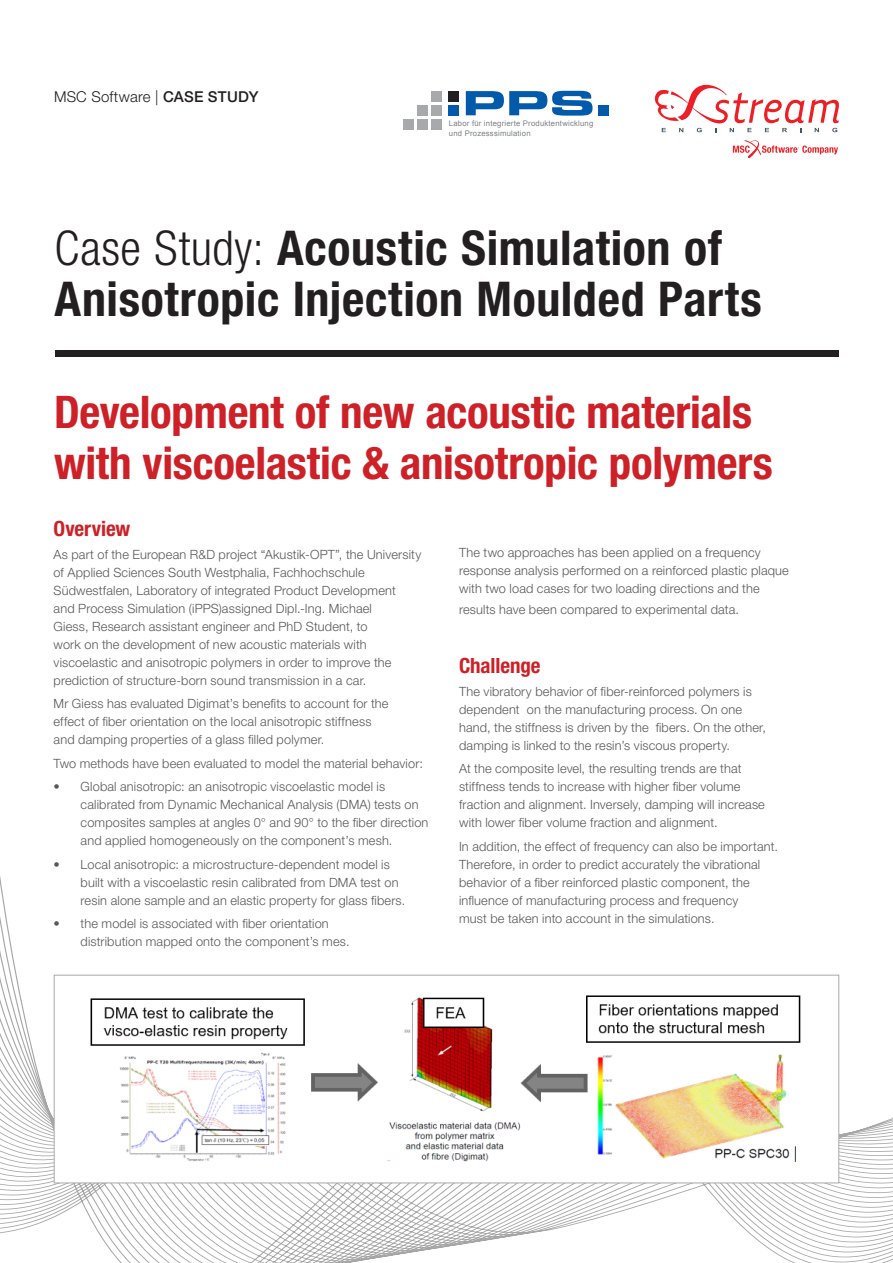
<style>
.page{position:relative;width:893px;height:1263px;background:#fff}
.page>*{position:absolute;margin:0;border:0;box-sizing:border-box;transform-origin:0 0}
.t1{font:700 condensed 48px/51px "Helvetica Neue LT Pro";letter-spacing:.015em;color:#231f20}
.t2{font:700 condensed 45px/51px "Helvetica Neue LT Pro";letter-spacing:-.005em;color:#cd2027}
.Body_-_Title_Red{font:700 condensed 21px "Helvetica Neue LT Pro";color:#cd2027}
.t3{font:300 15px "Helvetica Neue LT Pro";letter-spacing:.015em;color:#231f20}
.Body_-_Text{font:300 12.75px/18px "Helvetica Neue LT Pro";letter-spacing:.015em;color:#57585a}
.t4{font:7.65px/9.3px "Arial";letter-spacing:.025em;color:#7c8083}
.s1{font-weight:500}
.s2{font-weight:300}
</style>
<div class="page">
<svg style="left:0;top:876px;width:893px;height:387px"></svg>
<div style="left:55px;top:350px;width:784px;height:7px;background:#231f20"></div>
<svg style="left:733px;top:140px;width:105px;height:18px"></svg>
<svg style="left:655px;top:85px;width:184px;height:47px"></svg>
<div style="left:54px;top:975px;width:785px;height:208px;background:#fff"></div>
<img style="left:90px;top:995px;width:711px;height:167px">
<div style="left:54px;top:975px;width:785px;height:208px;border:1px solid #a8a9ad"></div>
<svg style="left:466px;top:91px;width:126px;height:25px"></svg>
<div style="left:599px;top:105px;width:10px;height:10px;background:#015aaa"></div>
<div style="left:449px;top:105px;width:10px;height:10px;background:#015aaa"></div>
<div style="left:449px;top:91px;width:10px;height:10px;background:#231f20"></div>
<div style="left:432px;top:105px;width:10px;height:10px;background:#a8a9ad"></div>
<div style="left:418px;top:105px;width:10px;height:10px;background:#a8a9ad"></div>
<div style="left:432px;top:91px;width:10px;height:10px;background:#a8a9ad"></div>
<div style="left:432px;top:119px;width:10px;height:10px;background:#a8a9ad"></div>
<div style="left:418px;top:119px;width:10px;height:10px;background:#a8a9ad"></div>
<div style="left:404px;top:119px;width:10px;height:10px;background:#a8a9ad"></div>
<p class="t3" style="left:54px;top:87px;width:206px">MSC Software | <span class="s1">CASE STUDY</span></p>
<p class="t4" style="left:449px;top:119px;width:146px">Labor für integrierte Produktentwicklung und Prozesssimulation</p>
<p class="t1" style="left:54px;top:223px;width:709px"><span class="s2">Case Study:</span> Acoustic Simulation of<br>Anisotropic Injection Moulded Parts</p>
<p class="t2" style="left:54px;top:386px;width:720px">Development of new acoustic materials with viscoelastic &amp; anisotropic polymers</p>
<p class="Body_-_Title_Red" style="left:54px;top:516px;width:78px">Overview</p>
<p class="Body_-_Text" style="left:54px;top:545px;width:369px">As part of the European R&amp;D project “Akustik-OPT”, the University of Applied Sciences South Westphalia, Fachhochschule Südwestfalen, Laboratory of integrated Product Development<br>and Process Simulation (iPPS)assigned Dipl.-Ing. Michael<br>Giess, Research assistant engineer and PhD Student, to<br>work on the development of new acoustic materials with viscoelastic and anisotropic polymers in order to improve the prediction of structure-born sound transmission in a car.</p>
<p class="Body_-_Text" style="left:54px;top:695px;width:336px">Mr Giess has evaluated Digimat’s benefits to account for the effect of fiber orientation on the local anisotropic stiffness and damping properties of a glass filled polymer.</p>
<p class="Body_-_Text" style="left:54px;top:754px;width:371px">Two methods have been evaluated to model the material behavior:</p>
<p class="Body_-_Text" style="left:81px;top:777px;width:349px;text-indent:-27px">• Global anisotropic: an anisotropic viscoelastic model is calibrated from Dynamic Mechanical Analysis (DMA) tests on composites samples at angles 0° and 90° to the fiber direction and applied homogeneously on the component’s mesh.</p>
<p class="Body_-_Text" style="left:81px;top:855px;width:326px;text-indent:-27px">• Local anisotropic: a microstructure-dependent model is built with a viscoelastic resin calibrated from DMA test on resin alone sample and an elastic property for glass fibers.</p>
<p class="Body_-_Text" style="left:81px;top:914px;width:271px;text-indent:-27px">• the model is associated with fiber orientation distribution mapped onto the component’s mes.</p>
<p class="Body_-_Text" style="left:459px;top:543px;width:331px">The two approaches has been applied on a frequency response analysis performed on a reinforced plastic plaque with two load cases for two loading directions and the</p>
<p class="Body_-_Text" style="left:459px;top:600px;width:282px">results have been compared to experimental data.</p>
<p class="Body_-_Title_Red" style="left:459px;top:653px;width:83px">Challenge</p>
<p class="Body_-_Text" style="left:459px;top:682px;width:308px">The vibratory behavior of fiber-reinforced polymers is dependent on the manufacturing process. On one hand, the stiffness is driven by the fibers. On the other, damping is linked to the resin’s viscous property.</p>
<p class="Body_-_Text" style="left:459px;top:760px;width:307px">At the composite level, the resulting trends are that stiffness tends to increase with higher fiber volume fraction and alignment. Inversely, damping will increase with lower fiber volume fraction and alignment.</p>
<p class="Body_-_Text" style="left:459px;top:837px;width:320px">In addition, the effect of frequency can also be important.<br>Therefore, in order to predict accurately the vibrational behavior of a fiber reinforced plastic component, the influence of manufacturing process and frequency<br>must be taken into account in the simulations.</p>
</div>
